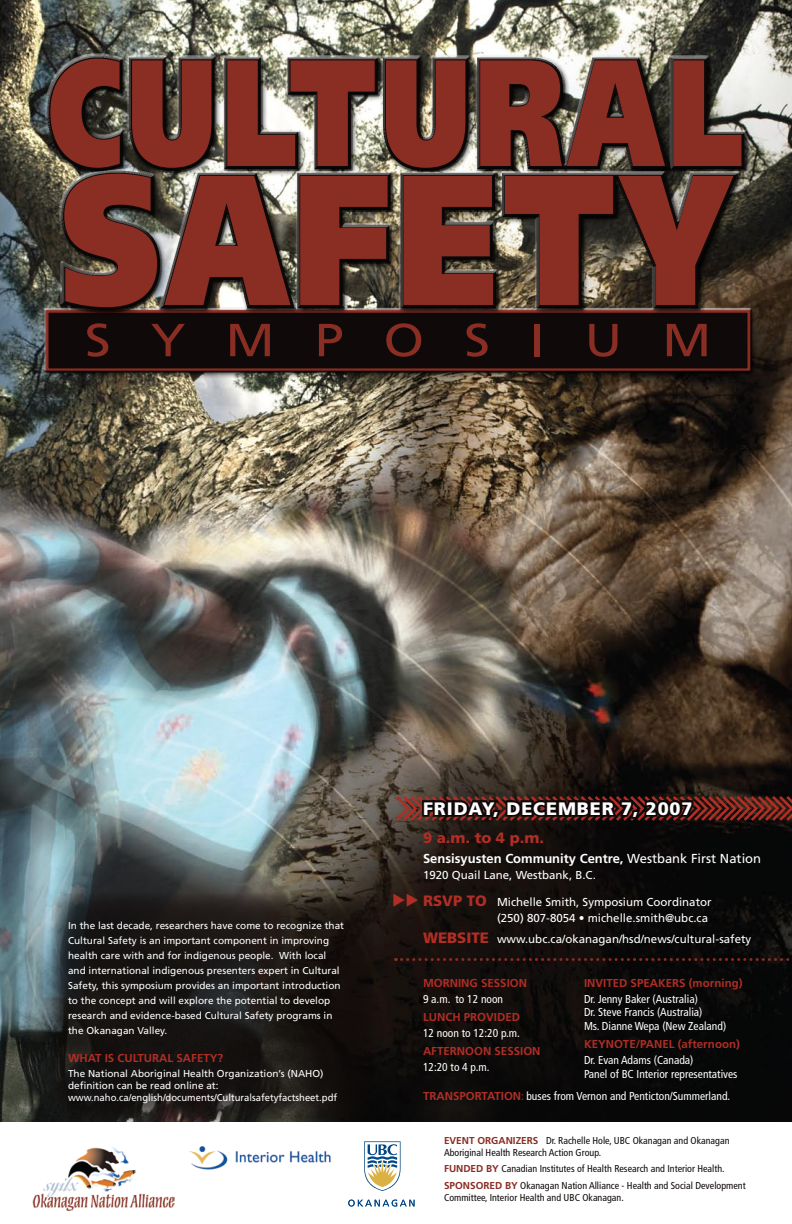
<style>
.page{position:relative;width:792px;height:1224px;background:#fff}
.page>*{position:absolute;margin:0;border:0;box-sizing:border-box;transform-origin:0 0}
.t1{font:900 185px "Frutiger";letter-spacing:.04em;color:#8a2d23;scale:.79 1}
.t2{font:900 151.2px "Frutiger";letter-spacing:.04em;color:#8a2d23;scale:.75 1}
.t3{font:46.3px "Frutiger";letter-spacing:.77em;color:#8a2d23;scale:1.12 1}
.t4{font:900 18px "Frutiger LT Std";letter-spacing:.05em;color:#fff}
.t5{font:900 15px "Frutiger LT Std";color:#b02e25}
.t6{font:700 13px "Frutiger LT Std";color:#fff}
.t7{font:condensed 11.5px/13.8px "Frutiger LT Std";color:#fff}
.t8{font:11.5px/16px "Frutiger LT Std";color:#fff}
.t9{font:700 11.5px "Frutiger LT Std";color:#b02e25}
.t10{font:10px/15px "Frutiger LT Std";color:#fff}
.t11{font:condensed 10px/12px "Frutiger LT Std";color:#0f0a09}
.s1{font-weight:400}
.s2{font-weight:900;font-size:15px;color:#b02e25}
.s3{font-weight:700;font-stretch:normal;color:#b02e25}
.s4{color:#b02e25}
.s5{font-weight:700;font-stretch:normal;color:#8a2d23}
</style>
<div class="page">
<img style="left:0;top:0;width:792px;height:1121px">
<img style="left:32px;top:1147px;width:143px;height:63px">
<img style="left:189px;top:1146px;width:142px;height:24px">
<svg style="left:348px;top:1200px;width:67px;height:7px"></svg>
<svg style="left:364px;top:1141px;width:37px;height:50px"></svg>
<div style="left:44px;top:53px;width:748px;height:367px;background:#000;opacity:.75"></div>
<div style="left:10px;top:3px;width:782px;height:364px;background:#000;opacity:.75"></div>
<svg style="left:396px;top:958px;width:396px;height:3px"></svg>
<svg style="left:393px;top:778px;width:399px;height:58px;background:#2e1a15"></svg>
<svg style="left:51px;top:893px;width:322px;height:227px;background:#1b1917"></svg>
<svg style="left:393px;top:894px;width:25px;height:13px"></svg>
<h2 class="t2" style="left:48px;top:21px;width:929px">CULTURAL</h2>
<h1 class="t1" style="left:61px;top:127px;width:850px">SAFETY</h1>
<h3 class="t3" style="left:85px;top:313px;width:561px">SYMPOSIUM</h3>
<p class="t10" style="left:68px;top:918px;width:278px">In the last decade, researchers have come to recognize that Cultural Safety is an important component in improving health care with and for indigenous people. With local and international indigenous presenters expert in Cultural Safety, this symposium provides an important introduction to the concept and will explore the potential to develop research and evidence-based Cultural Safety programs in the Okanagan Valley.</p>
<p class="t9" style="left:68px;top:1052px;width:157px">WHAT IS CULTURAL SAFETY?</p>
<p class="t10" style="left:68px;top:1068px;width:271px;line-height:12px">The National Aboriginal Health Organization’s (NAHO) definition can be read online at: www.naho.ca/english/documents/Culturalsafetyfactsheet.pdf</p>
<h3 class="t4" style="left:423px;top:798px;width:271px">FRIDAY, DECEMBER 7, 2007</h3>
<h3 class="t5" style="left:423px;top:828px;width:122px">9 A.M. TO 4 P.M.</h3>
<h3 class="t6" style="left:423px;top:851px;width:340px">SENSISYUSTEN COMMUNITY CENTRE, <span class="s1">Westbank First Nation</span></h3>
<p class="t8" style="left:423px;top:867px;width:174px">1920 Quail Lane, Westbank, B.C.</p>
<p class="t8" style="left:497px;top:894px;width:216px;text-indent:-74px"><span class="s2">RSVP TO</span> Michelle Smith, Symposium Coordinator (250) 807-8054 • michelle.smith@ubc.ca</p>
<p class="t8" style="left:423px;top:931px;width:330px"><span class="s2">WEBSITE</span> www.ubc.ca/okanagan/hsd/news/cultural-safety</p>
<p class="t9" style="left:584px;top:976px;width:160px">INVITED SPEAKERS (MORNING)</p>
<p class="t7" style="left:584px;top:992px;width:144px">Dr. Jenny Baker (Australia)<br>Dr. Steve Francis (Australia)<br>Ms. Dianne Wepa (New Zealand)</p>
<p class="t9" style="left:584px;top:1038px;width:157px">KEYNOTE/PANEL (AFTERNOON)</p>
<p class="t7" style="left:584px;top:1054px;width:155px">Dr. Evan Adams (Canada)<br>Panel of BC Interior representatives</p>
<p class="t7" style="left:423px;top:1089px;width:309px"><span class="s3">TRANSPORTATION</span><span class="s4">:</span> buses from Vernon and Penticton/Summerland.</p>
<p class="t9" style="left:423px;top:976px;width:106px">MORNING SESSION</p>
<p class="t7" style="left:423px;top:992px;width:82px">9 a.m. to 12 noon</p>
<p class="t9" style="left:423px;top:1010px;width:99px">LUNCH PROVIDED</p>
<p class="t7" style="left:423px;top:1026px;width:98px">12 noon to 12:20 p.m.</p>
<p class="t9" style="left:423px;top:1044px;width:119px">AFTERNOON SESSION</p>
<p class="t7" style="left:423px;top:1060px;width:68px">12:20 to 4 p.m.</p>
<p class="t11" style="left:444px;top:1134px;width:287px"><span class="s5">EVENT ORGANIZERS</span> Dr. Rachelle Hole, UBC Okanagan and Okanagan<br>Aboriginal Health Research Action Group.</p>
<p class="t11" style="left:444px;top:1160px;width:303px;line-height:16.5px"><span class="s5">FUNDED BY</span> Canadian Institutes of Health Research and Interior Health.<br><span class="s5">SPONSORED BY</span> Okanagan Nation Alliance - Health and Social Development</p>
<p class="t11" style="left:444px;top:1191px;width:181px">Committee, Interior Health and UBC Okanagan.</p>
</div>
